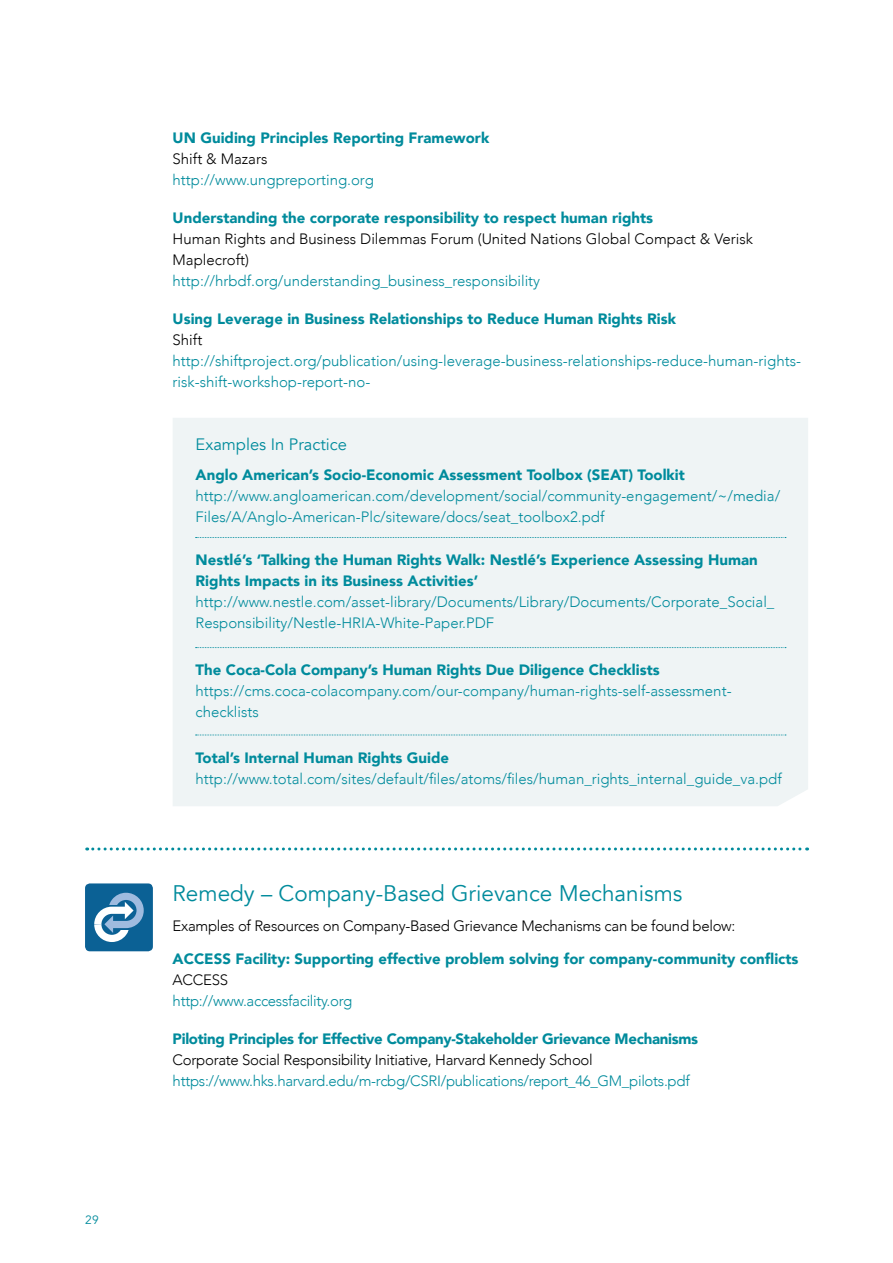
<style>
.page{position:relative;width:893px;height:1263px;background:#fff}
.page>*{position:absolute;margin:0;border:0;box-sizing:border-box;transform-origin:0 0}
.t1{font:22.5px "Avenir";color:#008b9c}
.t2{font:16.5px "Avenir";color:#008b9c}
.t3{font:300 15px/21px "Avenir";color:#008b9c}
.t4{font:900 15px/21px "Avenir";color:#008b9c}
.t5{font:300 15px "Avenir";letter-spacing:-.02em;color:#000}
.t6{font:300 15px "Avenir";letter-spacing:-.02em;color:#008b9c}
.t7{font:300 15px/21px "Avenir";color:#000}
.t8{font:900 15px "Avenir";letter-spacing:-.02em;color:#008b9c}
.t9{font:12px "Avenir LT";color:#008b9c}
</style>
<div class="page">
<div style="left:173px;top:418px;width:635px;height:388px;background:#eff4f5"></div>
<svg style="left:196px;top:537px;width:590px;height:1px"></svg>
<svg style="left:196px;top:647px;width:590px;height:1px"></svg>
<svg style="left:196px;top:735px;width:590px;height:1px"></svg>
<div style="left:85px;top:883px;width:68px;height:68px;background:#0b6195;border-radius:5px"></div>
<svg style="left:94px;top:892px;width:50px;height:50px"></svg>
<svg style="left:87px;top:847px;width:721px;height:3px"></svg>
<p class="t9" style="left:85px;top:1213px;width:15px">29</p>
<p class="t4" style="left:173px;top:126px;width:318px">UN Guiding Principles Reporting Framework</p>
<p class="t7" style="left:173px;top:148px;width:96px">Shift &amp; Mazars</p>
<p class="t3" style="left:173px;top:169px;width:203px">http://www.ungpreporting.org</p>
<p class="t4" style="left:173px;top:206px;width:482px">Understanding the corporate responsibility to respect human rights</p>
<p class="t7" style="left:173px;top:228px;width:582px">Human Rights and Business Dilemmas Forum (United Nations Global Compact &amp; Verisk<br>Maplecroft)</p>
<p class="t3" style="left:173px;top:270px;width:369px">http://hrbdf.org/understanding_business_responsibility</p>
<p class="t4" style="left:173px;top:307px;width:505px">Using Leverage in Business Relationships to Reduce Human Rights Risk</p>
<p class="t5" style="left:173px;top:331px;width:31px">Shift</p>
<p class="t3" style="left:173px;top:350px;width:630px">http://shiftproject.org/publication/using-leverage-business-relationships-reduce-human-rights&shy;risk-shift-workshop-report-no-</p>
<p class="t2" style="left:196px;top:435px;width:153px">Examples In Practice</p>
<p class="t4" style="left:196px;top:464px;width:491px">Anglo American’s Socio-Economic Assessment Toolbox (SEAT) Toolkit</p>
<p class="t3" style="left:196px;top:485px;width:586px">http://www.angloamerican.com/development/social/community-engagement/~/media/<br>Files/A/Anglo-American-Plc/siteware/docs/seat_toolbox2.pdf</p>
<p class="t4" style="left:196px;top:549px;width:564px">Nestlé’s ‘Talking the Human Rights Walk: Nestlé’s Experience Assessing Human<br>Rights Impacts in its Business Activities’</p>
<p class="t3" style="left:196px;top:592px;width:580px">http://www.nestle.com/asset-library/Documents/Library/Documents/Corporate_Social_<br>Responsibility/Nestle-HRIA-White-Paper.PDF</p>
<p class="t4" style="left:196px;top:659px;width:466px">The Coca-Cola Company’s Human Rights Due Diligence Checklists</p>
<p class="t3" style="left:196px;top:680px;width:538px">https://cms.coca-colacompany.com/our-company/human-rights-self-assessment&shy;checklists</p>
<p class="t4" style="left:196px;top:747px;width:255px">Total’s Internal Human Rights Guide</p>
<p class="t3" style="left:196px;top:769px;width:588px">http://www.total.com/sites/default/files/atoms/files/human_rights_internal_guide_va.pdf</p>
<h1 class="t1" style="left:173px;top:880px;width:511px">Remedy – Company-Based Grievance Mechanisms</h1>
<p class="t5" style="left:173px;top:916px;width:564px">Examples of Resources on Company-Based Grievance Mechanisms can be found below:</p>
<p class="t4" style="left:173px;top:948px;width:627px">ACCESS Facility: Supporting effective problem solving for company-community conflicts</p>
<p class="t5" style="left:173px;top:971px;width:57px">ACCESS</p>
<p class="t6" style="left:173px;top:992px;width:181px">http://www.accessfacility.org</p>
<p class="t8" style="left:173px;top:1026px;width:527px">Piloting Principles for Effective Company-Stakeholder Grievance Mechanisms</p>
<p class="t5" style="left:173px;top:1051px;width:422px">Corporate Social Responsibility Initiative, Harvard Kennedy School</p>
<p class="t6" style="left:173px;top:1072px;width:519px">https://www.hks.harvard.edu/m-rcbg/CSRI/publications/report_46_GM_pilots.pdf</p>
</div>
